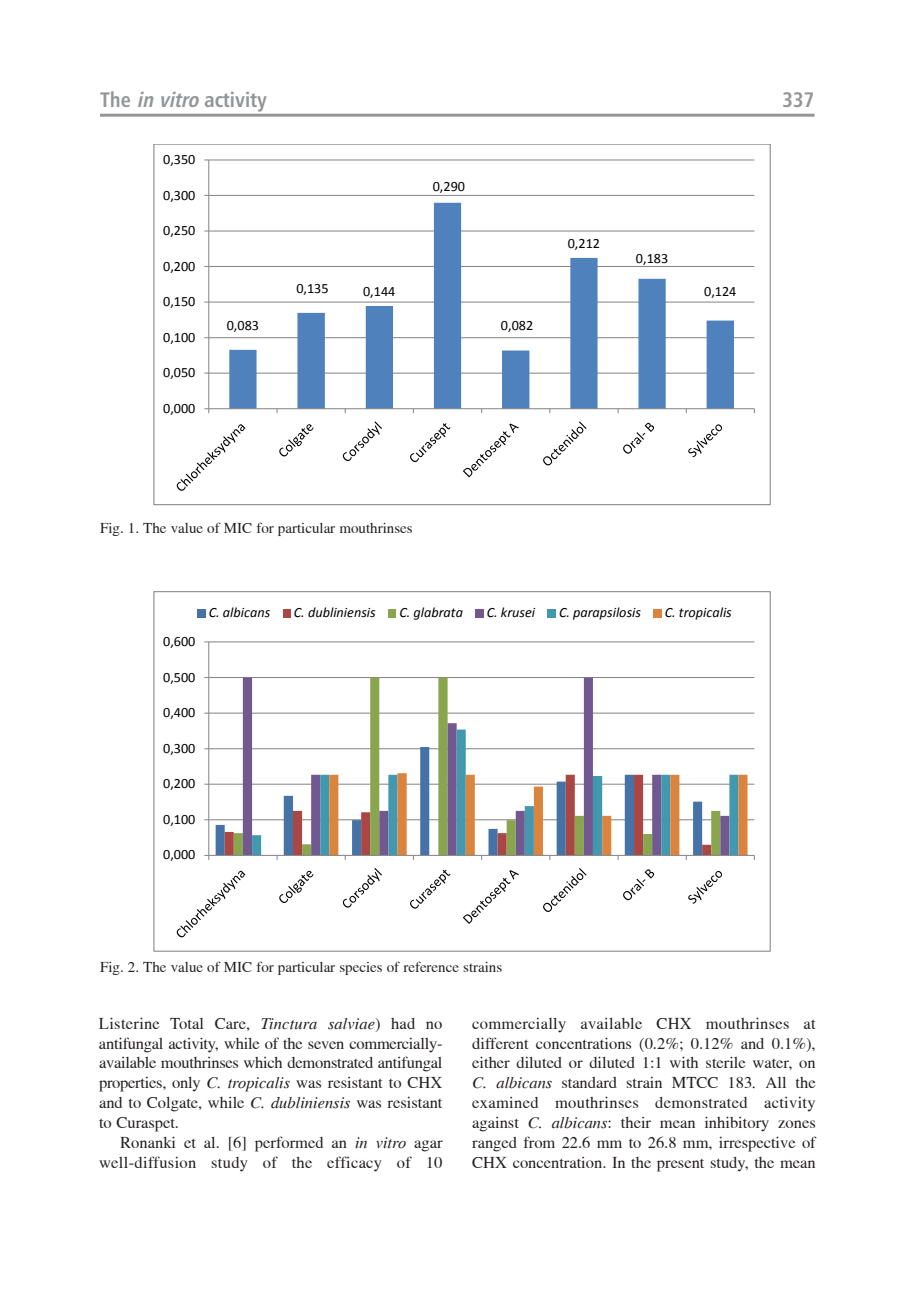
<style>
.page{position:relative;width:920px;height:1290px;background:#fff}
.page>*{position:absolute;margin:0;border:0;box-sizing:border-box;transform-origin:0 0}
.t1{font:21px "Humnst 777 Cn PL Bold A";color:#939598}
.t2{font:16.5px/19.8px "Toronto";color:#231f20;text-align:justify}
.t3{font:16.5px/19.8px "Toronto";letter-spacing:.02em;color:#231f20;text-align:right}
.t4{font:15.75px "Times New Roman";color:#000}
.t5{font:15px "Toronto";color:#231f20}
.t6{font:14.25px "Calibri+VUKPJA";color:#000}
.t7{font:14.25px "Calibri Italic+RISWZH";letter-spacing:.005em;color:#000}
.s1{font-style:italic}
</style>
<div class="page">
<hr style="left:209px;top:373px;width:545px;height:1px;background:#868686">
<hr style="left:209px;top:337px;width:545px;height:1px;background:#868686">
<hr style="left:209px;top:302px;width:545px;height:1px;background:#868686">
<hr style="left:209px;top:266px;width:545px;height:1px;background:#868686">
<hr style="left:209px;top:230px;width:545px;height:2px;background:#868686">
<hr style="left:209px;top:195px;width:545px;height:1px;background:#868686">
<hr style="left:209px;top:159px;width:545px;height:1px;background:#868686">
<svg style="left:229px;top:203px;width:505px;height:205px"></svg>
<hr style="left:208px;top:160px;width:1px;height:249px;background:#868686">
<hr style="left:209px;top:408px;width:545px;height:1px;background:#868686">
<svg style="left:204px;top:408px;width:5px;height:5px"></svg>
<svg style="left:177px;top:424px;width:68px;height:67px"></svg>
<svg style="left:279px;top:424px;width:34px;height:32px"></svg>
<svg style="left:343px;top:421px;width:39px;height:40px"></svg>
<svg style="left:410px;top:423px;width:40px;height:39px"></svg>
<svg style="left:463px;top:424px;width:56px;height:53px"></svg>
<svg style="left:543px;top:421px;width:43px;height:44px"></svg>
<svg style="left:623px;top:423px;width:31px;height:31px"></svg>
<svg style="left:688px;top:424px;width:34px;height:33px"></svg>
<hr style="left:209px;top:819px;width:545px;height:1px;background:#868686">
<hr style="left:209px;top:784px;width:545px;height:1px;background:#868686">
<hr style="left:209px;top:748px;width:545px;height:1px;background:#868686">
<hr style="left:209px;top:713px;width:545px;height:1px;background:#868686">
<hr style="left:209px;top:677px;width:545px;height:1px;background:#868686">
<hr style="left:209px;top:641px;width:545px;height:1px;background:#868686">
<svg style="left:216px;top:748px;width:18px;height:107px"></svg>
<svg style="left:243px;top:677px;width:486px;height:96px"></svg>
<svg style="left:252px;top:729px;width:486px;height:44px"></svg>
<hr style="left:208px;top:642px;width:1px;height:213px;background:#868686">
<hr style="left:209px;top:855px;width:545px;height:1px;background:#868686">
<svg style="left:225px;top:773px;width:522px;height:87px"></svg>
<svg style="left:177px;top:871px;width:68px;height:66px"></svg>
<svg style="left:279px;top:871px;width:34px;height:32px"></svg>
<svg style="left:343px;top:868px;width:39px;height:40px"></svg>
<svg style="left:410px;top:870px;width:40px;height:39px"></svg>
<svg style="left:463px;top:870px;width:56px;height:54px"></svg>
<svg style="left:543px;top:868px;width:43px;height:44px"></svg>
<svg style="left:623px;top:869px;width:31px;height:31px"></svg>
<svg style="left:688px;top:871px;width:34px;height:33px"></svg>
<div style="left:197px;top:609px;width:9px;height:8px;background:#4572a7"></div>
<div style="left:283px;top:609px;width:8px;height:8px;background:#aa4643"></div>
<div style="left:388px;top:609px;width:8px;height:8px;background:#89a54e"></div>
<div style="left:475px;top:609px;width:9px;height:8px;background:#71588f"></div>
<div style="left:548px;top:609px;width:8px;height:8px;background:#4198af"></div>
<div style="left:653px;top:609px;width:9px;height:8px;background:#db843d"></div>
<hr style="left:100px;top:114px;width:714px;height:3px;background:#939598">
<p class="t1" style="left:100px;top:88px;width:168px">The <span class="s1">in vitro</span> activity</p>
<p class="t1" style="left:782px;top:88px;width:34px">337</p>
<p class="t6" style="left:163px;top:153px;width:34px">0,350</p>
<p class="t6" style="left:163px;top:189px;width:34px">0,300</p>
<p class="t6" style="left:163px;top:224px;width:34px">0,250</p>
<p class="t6" style="left:163px;top:260px;width:34px">0,200</p>
<p class="t6" style="left:163px;top:295px;width:34px">0,150</p>
<p class="t6" style="left:163px;top:331px;width:34px">0,100</p>
<p class="t6" style="left:163px;top:367px;width:34px">0,050</p>
<p class="t6" style="left:163px;top:402px;width:34px">0,000</p>
<p class="t6" style="left:227px;top:319px;width:34px">0,083</p>
<p class="t6" style="left:296px;top:282px;width:34px">0,135</p>
<p class="t6" style="left:363px;top:285px;width:34px">0,144</p>
<p class="t6" style="left:433px;top:180px;width:34px">0,290</p>
<p class="t6" style="left:501px;top:320px;width:34px">0,082</p>
<p class="t6" style="left:568px;top:237px;width:34px">0,212</p>
<p class="t6" style="left:636px;top:252px;width:34px">0,183</p>
<p class="t6" style="left:704px;top:285px;width:34px">0,124</p>
<p class="t5" style="left:100px;top:519px;width:314px">Fig. 1. The value of MIC for particular mouthrinses</p>
<p class="t4" style="left:154px;top:522px;width:322px">Fig.1. The value of MIC for particular mouthrinses</p>
<p class="t6" style="left:163px;top:635px;width:34px">0,600</p>
<p class="t6" style="left:163px;top:671px;width:34px">0,500</p>
<p class="t6" style="left:163px;top:706px;width:34px">0,400</p>
<p class="t6" style="left:163px;top:742px;width:34px">0,300</p>
<p class="t6" style="left:163px;top:777px;width:34px">0,200</p>
<p class="t6" style="left:163px;top:813px;width:34px">0,100</p>
<p class="t6" style="left:163px;top:849px;width:34px">0,000</p>
<p class="t7" style="left:209px;top:606px;width:63px">C. albicans</p>
<p class="t7" style="left:294px;top:606px;width:83px">C. dubliniensis</p>
<p class="t7" style="left:399px;top:606px;width:65px">C. glabrata</p>
<p class="t7" style="left:487px;top:606px;width:50px">C. krusei</p>
<p class="t7" style="left:559px;top:606px;width:83px">C. parapsilosis</p>
<p class="t7" style="left:665px;top:606px;width:69px">C. tropicalis</p>
<p class="t5" style="left:100px;top:958px;width:404px">Fig. 2. The value of MIC for particular species of reference strains</p>
<p class="t2" style="left:99px;top:1013px;width:345px">Listerine Total Care, <span class="s1">Tinctura salviae</span>) had no antifungal activity, while of the seven commercially&shy;available mouthrinses which demonstrated antifungal properties, only <span class="s1">C. tropicalis</span> was resistant to CHX and to Colgate, while <span class="s1">C. dubliniensis</span> was resistant to Curaspet.</p>
<p class="t3" style="left:99px;top:1132px;width:345px">Ronanki et al. [6] performed an <span class="s1">in vitro</span> agar well-diffusion study of the efficacy of 10</p>
<p class="t2" style="left:472px;top:1013px;width:345px">commercially available CHX mouthrinses at different concentrations (0.2%; 0.12% and 0.1%), either diluted or diluted 1:1 with sterile water, on <span class="s1">C. albicans</span> standard strain MTCC 183<span class="s1">.</span> All the examined mouthrinses demonstrated activity against <span class="s1">C. albicans</span>: their mean inhibitory zones ranged from 22.6 mm to 26.8 mm, irrespective of CHX concentration. In the present study, the mean</p>
</div>
